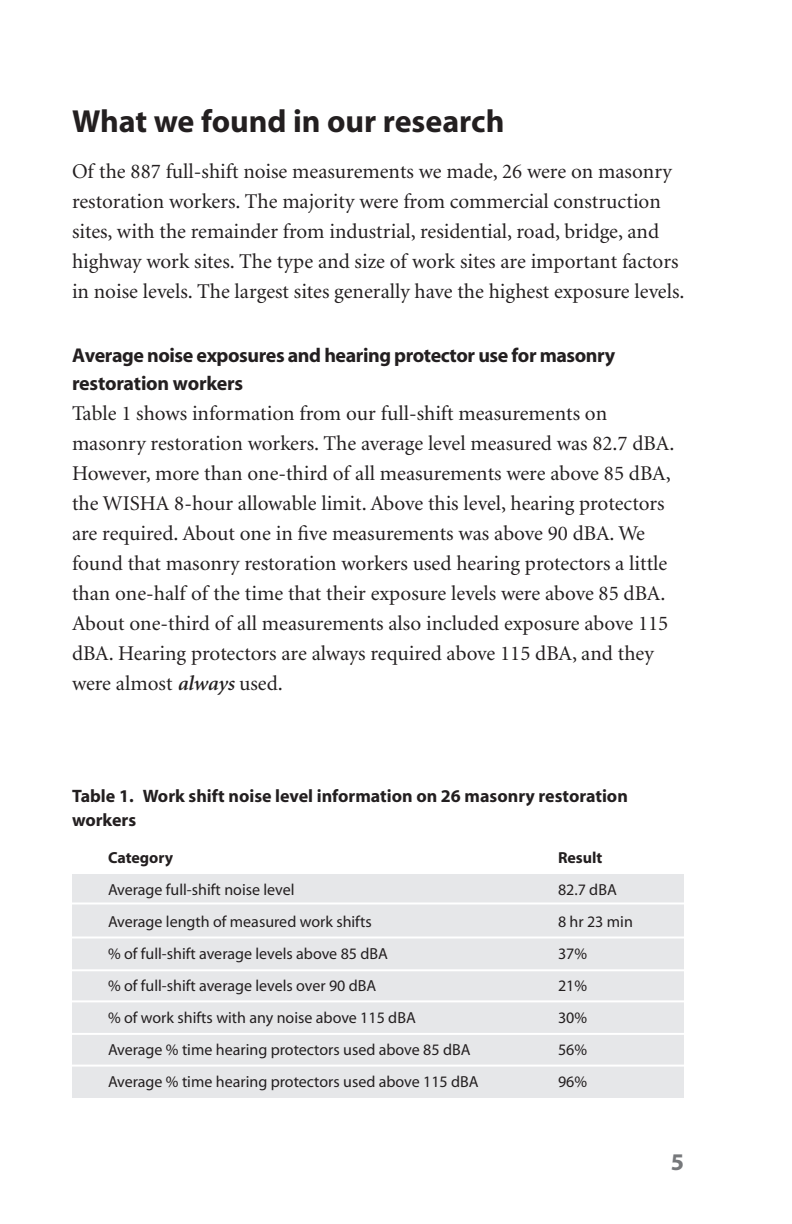
<style>
.page{position:relative;width:792px;height:1224px;background:#fff}
.page>*{position:absolute;margin:0;border:0;box-sizing:border-box;transform-origin:0 0}
.Headline{font:700 32px "Myriad";color:#231f20}
.Headline-2{font:700 24px "Myriad";color:#76787b}
.body_text_opening{font:21px/30px "Minion";color:#231f20}
.Subhead_1{font:700 20px/28px "Myriad";letter-spacing:-.02em;color:#231f20}
.Subhead_1-2{font:700 18px/24px "Myriad";color:#231f20}
.t1{font:16px "Myriad";color:#231f20}
.t2{font:700 16px "Myriad";color:#231f20}
.s1{font-weight:600;font-style:italic}
</style>
<div class="page">
<div style="left:72px;top:874px;width:612px;height:224px;background:#e6e7e9"></div>
<hr style="left:72px;top:902px;width:642px;height:2px;background:#fff">
<hr style="left:72px;top:936px;width:623px;height:2px;background:#fff">
<hr style="left:72px;top:969px;width:639px;height:2px;background:#fff">
<hr style="left:72px;top:1000px;width:638px;height:2px;background:#fff">
<hr style="left:72px;top:1033px;width:629px;height:2px;background:#fff">
<hr style="left:72px;top:1065px;width:629px;height:2px;background:#fff">
<p class="Headline" style="left:72px;top:105px;width:434px">What we found in our research</p>
<p class="body_text_opening" style="left:72px;top:157px;width:614px">Of the 887 full-shift noise measurements we made, 26 were on masonry restoration workers. The majority were from commercial construction sites, with the remainder from industrial, residential, road, bridge, and highway work sites. The type and size of work sites are important factors in noise levels. The largest sites generally have the highest exposure levels.</p>
<p class="Subhead_1" style="left:72px;top:342px;width:545px">Average noise exposures and hearing protector use for masonry restoration workers</p>
<p class="body_text_opening" style="left:72px;top:399px;width:604px">Table 1 shows information from our full-shift measurements on masonry restoration workers. The average level measured was 82.7 dBA.<br>However, more than one-third of all measurements were above 85 dBA, the WISHA 8-hour allowable limit. Above this level, hearing protectors are required. About one in five measurements was above 90 dBA. We found that masonry restoration workers used hearing protectors a little than one-half of the time that their exposure levels were above 85 dBA.<br>About one-third of all measurements also included exposure above 115 dBA. Hearing protectors are always required above 115 dBA, and they were almost <span class="s1">always</span> used.</p>
<p class="Subhead_1-2" style="left:72px;top:784px;width:557px">Table 1. Work shift noise level information on 26 masonry restoration workers</p>
<p class="t2" style="left:108px;top:850px;width:67px">Category</p>
<p class="t2" style="left:558px;top:850px;width:46px">Result</p>
<p class="t1" style="left:108px;top:882px;width:188px">Average full-shift noise level</p>
<p class="t1" style="left:558px;top:882px;width:60px">82.7 dBA</p>
<p class="t1" style="left:108px;top:914px;width:265px">Average length of measured work shifts</p>
<p class="t1" style="left:558px;top:914px;width:76px">8 hr 23 min</p>
<p class="t1" style="left:108px;top:946px;width:281px">% of full-shift average levels above 85 dBA</p>
<p class="t1" style="left:558px;top:946px;width:31px">37%</p>
<p class="t1" style="left:108px;top:978px;width:270px">% of full-shift average levels over 90 dBA</p>
<p class="t1" style="left:558px;top:978px;width:31px">21%</p>
<p class="t1" style="left:108px;top:1010px;width:309px">% of work shifts with any noise above 115 dBA</p>
<p class="t1" style="left:558px;top:1010px;width:31px">30%</p>
<p class="t1" style="left:108px;top:1042px;width:364px">Average % time hearing protectors used above 85 dBA</p>
<p class="t1" style="left:558px;top:1042px;width:31px">56%</p>
<p class="t1" style="left:108px;top:1074px;width:372px">Average % time hearing protectors used above 115 dBA</p>
<p class="t1" style="left:558px;top:1074px;width:31px">96%</p>
<p class="Headline-2" style="left:671px;top:1150px;width:15px">5</p>
<p class="Headline-2" style="left:671px;top:1150px;width:15px">7</p>
</div>
